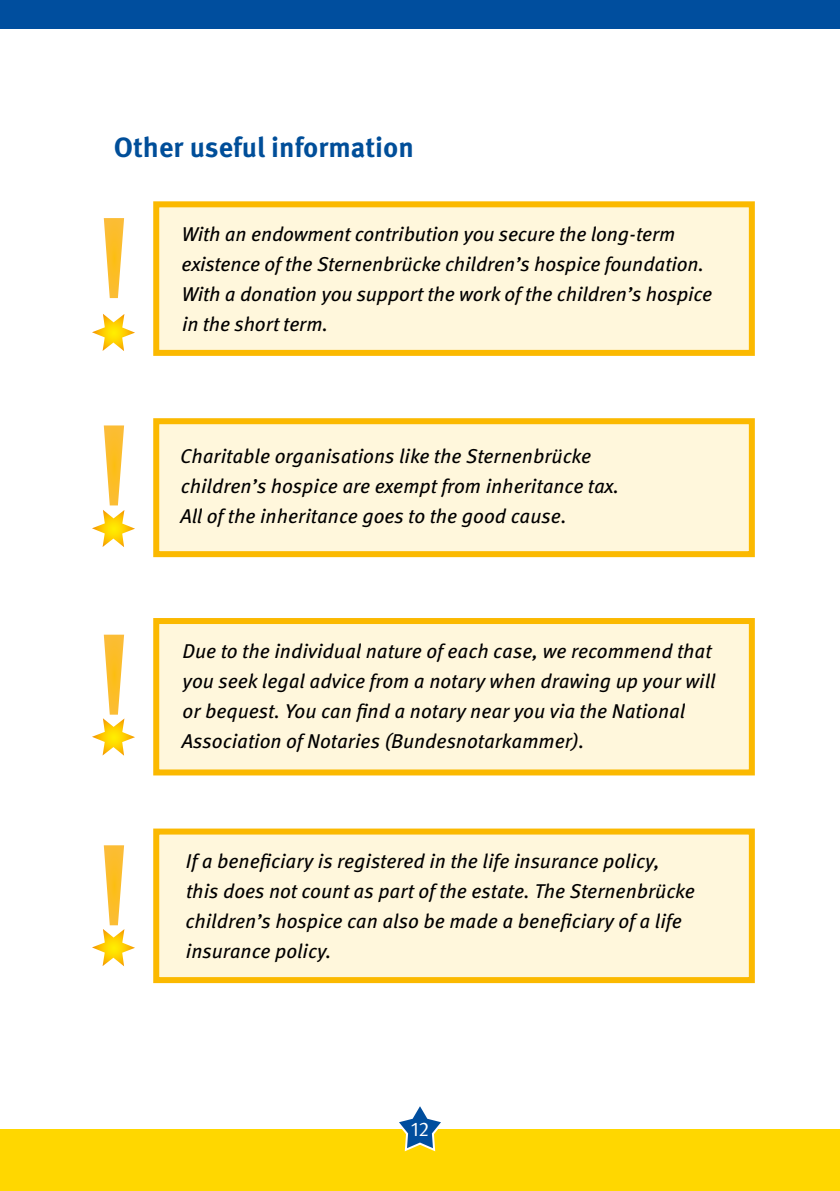
<style>
.page{position:relative;width:840px;height:1191px;background:#fff}
.page>*{position:absolute;margin:0;border:0;box-sizing:border-box;transform-origin:0 0}
.t1{font:700 28px "Meta Pro";color:#004e99}
.t2{font:italic 20px/30px "Meta Pro";letter-spacing:-.005em;color:#000}
.t3{font:20px "Meta Pro Norm";color:#fff}
</style>
<div class="page">
<div style="left:153px;top:418px;width:601px;height:139px;background:#fff7dc;border:6px solid #fbb900"></div>
<div style="left:153px;top:828px;width:601px;height:155px;background:#fff7dc;border:6px solid #fbb900"></div>
<div style="left:153px;top:201px;width:601px;height:155px;background:#fff7dc;border:6px solid #fbb900"></div>
<svg style="left:92px;top:845px;width:43px;height:121px"></svg>
<svg style="left:104px;top:218px;width:20px;height:80px"></svg>
<div style="left:153px;top:618px;width:601px;height:157px;background:#fff7dc;border:6px solid #fbb900"></div>
<svg style="left:92px;top:634px;width:43px;height:121px"></svg>
<svg style="left:92px;top:314px;width:43px;height:37px"></svg>
<svg style="left:92px;top:425px;width:43px;height:122px"></svg>
<div style="left:0;top:1129px;width:839px;height:62px;background:#ffd700"></div>
<svg style="left:399px;top:1106px;width:42px;height:46px"></svg>
<div style="left:0;top:0;width:839px;height:28px;background:#004e9e"></div>
<h1 class="t1" style="left:114px;top:125px;width:301px">Other useful information</h1>
<p class="t2" style="left:181px;top:217px;width:532px">With an endowment contribution you secure the long-term existence of the Sternenbrücke children’s hospice foundation.<br>With a donation you support the work of the children’s hospice in the short term.</p>
<p class="t2" style="left:180px;top:439px;width:440px">Charitable organisations like the Sternenbrücke children’s hospice are exempt from inheritance tax.<br>All of the inheritance goes to the good cause.</p>
<p class="t2" style="left:182px;top:634px;width:535px">Due to the individual nature of each case, we recommend that you seek legal advice from a notary when drawing up your will or bequest. You can find a notary near you via the National Association of Notaries (Bundesnotarkammer).</p>
<p class="t2" style="left:185px;top:844px;width:510px">If a beneficiary is registered in the life insurance policy, this does not count as part of the estate. The Sternenbrücke children’s hospice can also be made a beneficiary of a life insurance policy.</p>
<p class="t3" style="left:410px;top:1114px;width:20px">12</p>
</div>
